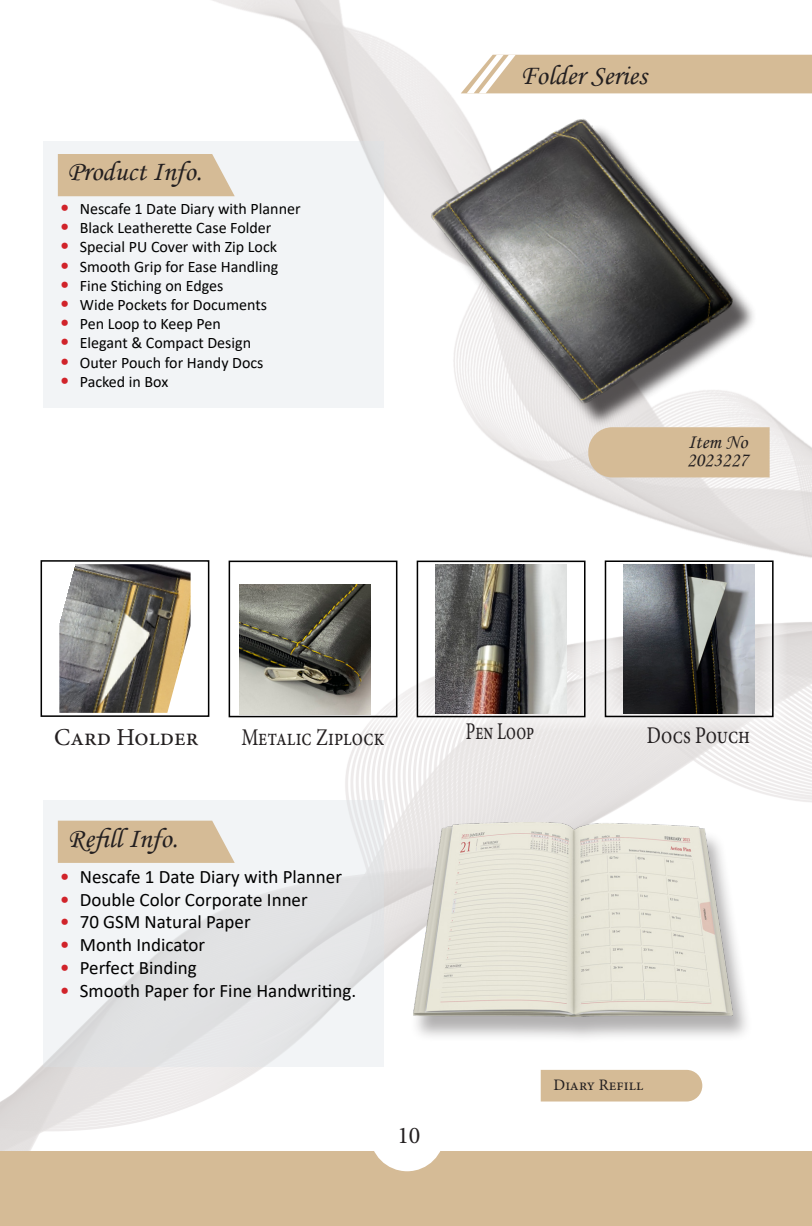
<style>
.page{position:relative;width:812px;height:1226px;background:#fff}
.page>*{position:absolute;margin:0;border:0;box-sizing:border-box;transform-origin:0 0}
.t1{font:28px "Monotype Corsiva";color:#231f20}
.t2{font:24.4px "Minion Pro";color:#231f20}
.t3{font:24px "Minion Pro";color:#231f20;scale:.8 1}
.t4{font:24px "Minion Pro";color:#231f20;scale:.7 1}
.t5{font:24px "Minion Pro";color:#231f20}
.t6{font:20px "Monotype Corsiva";color:#231f20}
.t7{font:19px "Calibri";color:#000}
.t8{font:16px "Calibri";color:#000}
.t9{font:16px "Minion Pro";color:#231f20}
.s1{font-size:20px;color:#d1232a}
</style>
<div class="page">
<img style="left:0;top:0;width:811px;height:1151px">
<div style="left:0;top:1151px;width:811px;height:75px;background:#d5bb96"></div>
<hr style="left:811px;top:1151px;width:1px;height:75px;background:#d5bb96">
<img style="left:407px;top:77px;width:399px;height:390px">
<div style="left:588px;top:427px;width:181px;height:50px;background:#d5bb96"></div>
<div style="left:370px;top:1097px;width:74px;height:74px;background:#fff;border-radius:50%"></div>
<svg style="left:454px;top:55px;width:358px;height:38px;background:#d9c1a0"></svg>
<div style="left:43px;top:141px;width:341px;height:267px;background:#f2f4f6"></div>
<svg style="left:29px;top:154px;width:206px;height:42px"></svg>
<div style="left:26px;top:546px;width:198px;height:185px;background:#fff"></div>
<div style="left:41px;top:560px;width:168px;height:157px;border:2px solid #000"></div>
<img style="left:59px;top:564px;width:132px;height:149px">
<div style="left:214px;top:546px;width:198px;height:185px;background:#fff"></div>
<div style="left:229px;top:561px;width:168px;height:156px;border:2px solid #000"></div>
<img style="left:239px;top:584px;width:132px;height:131px">
<svg style="left:402px;top:546px;width:188px;height:185px"></svg>
<div style="left:417px;top:561px;width:168px;height:156px;border:2px solid #000"></div>
<img style="left:435px;top:565px;width:132px;height:148px">
<svg style="left:590px;top:546px;width:198px;height:185px"></svg>
<div style="left:605px;top:560px;width:168px;height:157px;border:2px solid #000"></div>
<img style="left:623px;top:564px;width:132px;height:149px">
<svg style="left:43px;top:800px;width:341px;height:267px;fill:#f1f3f5"></svg>
<svg style="left:29px;top:821px;width:212px;height:42px"></svg>
<div style="left:410px;top:825px;width:343px;height:218px;background:#231f20;opacity:.35"></div>
<img style="left:413px;top:822px;width:320px;height:195px">
<div style="left:541px;top:1070px;width:161px;height:31px;background:#d5bb96"></div>
<p class="t1" style="left:68px;top:155px;width:136px">Product Info.</p>
<p class="t8" style="left:60px;top:198px;width:242px"><span class="s1">•</span> Nescafe 1 Date Diary with Planner</p>
<p class="t8" style="left:60px;top:217px;width:213px"><span class="s1">•</span> Black Leatherette Case Folder</p>
<p class="t8" style="left:60px;top:236px;width:219px"><span class="s1">•</span> Special PU Cover with Zip Lock</p>
<p class="t8" style="left:60px;top:255px;width:220px"><span class="s1">•</span> Smooth Grip for Ease Handling</p>
<p class="t8" style="left:60px;top:274px;width:165px"><span class="s1">•</span> Fine Stiching on Edges</p>
<p class="t8" style="left:60px;top:294px;width:208px"><span class="s1">•</span> Wide Pockets for Documents</p>
<p class="t8" style="left:60px;top:313px;width:162px"><span class="s1">•</span> Pen Loop to Keep Pen</p>
<p class="t8" style="left:60px;top:332px;width:193px"><span class="s1">•</span> Elegant &amp; Compact Design</p>
<p class="t8" style="left:60px;top:351px;width:205px"><span class="s1">•</span> Outer Pouch for Handy Docs</p>
<p class="t8" style="left:60px;top:370px;width:110px"><span class="s1">•</span> Packed in Box</p>
<p class="t1" style="left:520px;top:58px;width:128px">Folder Series</p>
<p class="t6" style="left:687px;top:429px;width:61px">Item No</p>
<p class="t6" style="left:686px;top:447px;width:63px">2023227</p>
<p class="t2" style="left:54px;top:721px;width:146px">Card Holder</p>
<p class="t3" style="left:241px;top:721px;width:180px">Metalic Ziplock</p>
<p class="t4" style="left:466px;top:715px;width:99px">Pen Loop</p>
<p class="t3" style="left:647px;top:719px;width:131px">Docs Pouch</p>
<p class="t1" style="left:68px;top:821px;width:112px">Refill Info.</p>
<p class="t7" style="left:60px;top:863px;width:284px"><span class="s1">•</span> Nescafe 1 Date Diary with Planner</p>
<p class="t7" style="left:60px;top:886px;width:249px"><span class="s1">•</span> Double Color Corporate Inner</p>
<p class="t7" style="left:60px;top:909px;width:192px"><span class="s1">•</span> 70 GSM Natural Paper</p>
<p class="t7" style="left:60px;top:932px;width:147px"><span class="s1">•</span> Month Indicator</p>
<p class="t7" style="left:60px;top:954px;width:138px"><span class="s1">•</span> Perfect Binding</p>
<p class="t7" style="left:60px;top:977px;width:298px"><span class="s1">•</span> Smooth Paper for Fine Handwriting.</p>
<p class="t5" style="left:397px;top:1119px;width:25px">10</p>
<p class="t9" style="left:553px;top:1074px;width:91px">Diary Refill</p>
</div>
